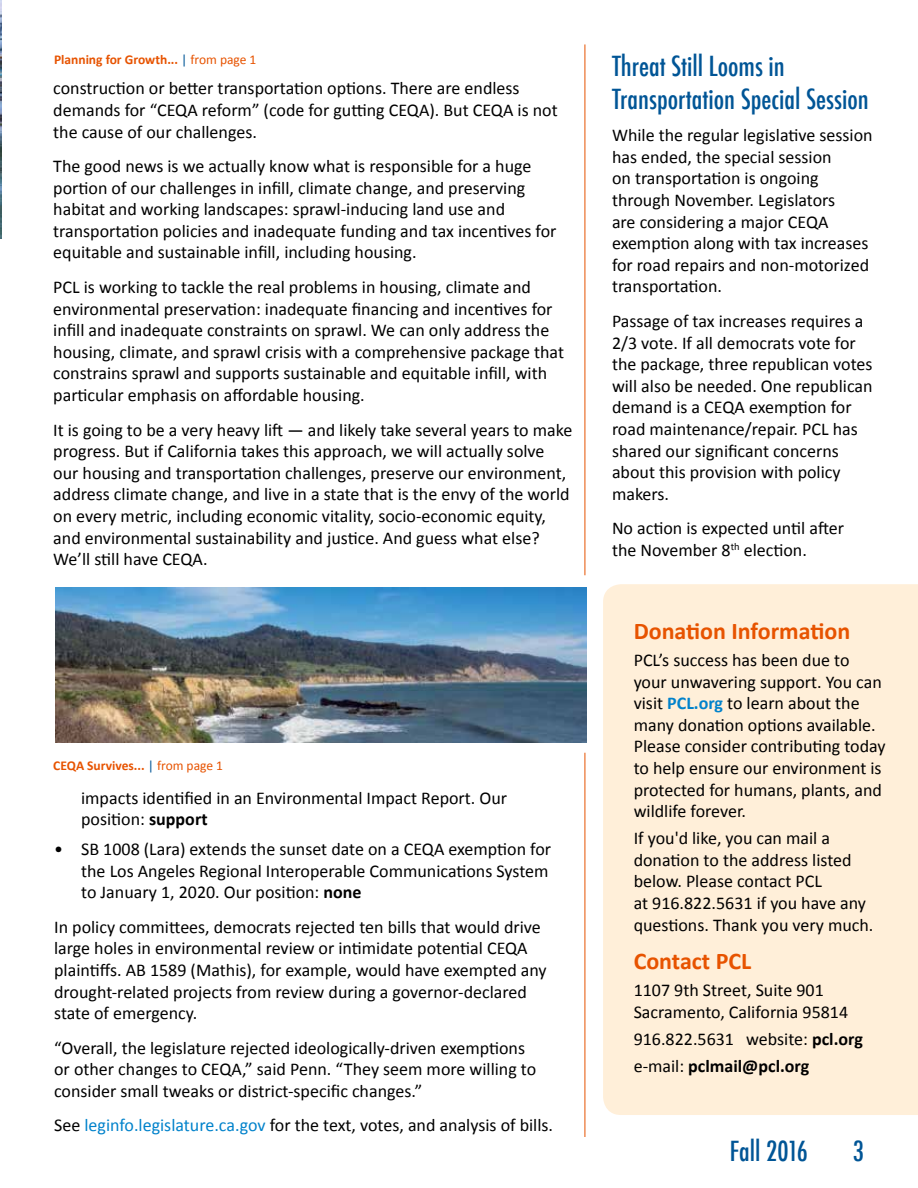
<style>
.page{position:relative;width:918px;height:1188px;background:#fff}
.page>*{position:absolute;margin:0;border:0;box-sizing:border-box;transform-origin:0 0}
.t1{font:500 condensed 27px/32.4px "Futura";color:#005596}
.t2{font:700 24px "Calibri";color:#e75300}
.t3{font:18px/21.6px "Calibri";color:#000}
.t4{font:700 13.5px "Calibri";color:#e75300}
.s1{font-weight:400;color:#005596}
.s2{font-weight:400}
.s3{font-weight:700}
.s4{color:#0082cb}
.s5{font-weight:700;color:#0082cb}
</style>
<div class="page">
<div style="left:603px;top:584px;width:315px;height:531px;background:#ffefd9"></div>
<hr style="left:585px;top:44px;width:1px;height:531px;background:#e75300">
<hr style="left:585px;top:753px;width:1px;height:384px;background:#e75300">
<img style="left:0;top:0;width:1px;height:239px">
<img style="left:55px;top:587px;width:532px;height:156px">
<p class="t4" style="left:54px;top:51px;width:204px">Planning for Growth... <span class="s1">|</span> <span class="s2">from page 1</span></p>
<h1 class="t1" style="left:612px;top:50px;width:258px">Threat Still Looms in<br>Transportation Special Session</h1>
<p class="t3" style="left:612px;top:124px;width:262px">While the regular legislative session has ended, the special session<br>on transportation is ongoing through November. Legislators<br>are considering a major CEQA exemption along with tax increases for road repairs and non-motorized transportation.</p>
<p class="t3" style="left:612px;top:310px;width:262px">Passage of tax increases requires a<br>2/3 vote. If all democrats vote for the package, three republican votes will also be needed. One republican demand is a CEQA exemption for road maintenance/repair. PCL has shared our significant concerns about this provision with policy makers.</p>
<p class="t3" style="left:612px;top:518px;width:234px">No action is expected until after the November 8<sup>th</sup> election.</p>
<p class="t3" style="left:53px;top:78px;width:506px">construction or better transportation options. There are endless demands for “CEQA reform” (code for gutting CEQA). But CEQA is not the cause of our challenges.</p>
<p class="t3" style="left:53px;top:155px;width:505px">The good news is we actually know what is responsible for a huge portion of our challenges in infill, climate change, and preserving habitat and working landscapes: sprawl-inducing land use and transportation policies and inadequate funding and tax incentives for equitable and sustainable infill, including housing.</p>
<p class="t3" style="left:53px;top:276px;width:512px">PCL is working to tackle the real problems in housing, climate and environmental preservation: inadequate financing and incentives for infill and inadequate constraints on sprawl. We can only address the housing, climate, and sprawl crisis with a comprehensive package that constrains sprawl and supports sustainable and equitable infill, with particular emphasis on affordable housing.</p>
<p class="t3" style="left:53px;top:419px;width:521px">It is going to be a very heavy lift — and likely take several years to make progress. But if California takes this approach, we will actually solve our housing and transportation challenges, preserve our environment, address climate change, and live in a state that is the envy of the world on every metric, including economic vitality, socio-economic equity, and environmental sustainability and justice. And guess what else?<br>We’ll still have CEQA.</p>
<p class="t4" style="left:53px;top:757px;width:171px">CEQA Survives... <span class="s1">|</span> <span class="s2">from page 1</span></p>
<p class="t3" style="left:81px;top:787px;width:428px">impacts identified in an Environmental Impact Report. Our position: <span class="s3">support</span></p>
<p class="t3" style="left:81px;top:838px;width:472px;text-indent:-27px">• SB 1008 (Lara) extends the sunset date on a CEQA exemption for the Los Angeles Regional Interoperable Communications System to January 1, 2020. Our position: <span class="s3">none</span></p>
<p class="t3" style="left:54px;top:916px;width:494px">In policy committees, democrats rejected ten bills that would drive large holes in environmental review or intimidate potential CEQA plaintiffs. AB 1589 (Mathis), for example, would have exempted any drought-related projects from review during a governor-declared state of emergency.</p>
<p class="t3" style="left:54px;top:1037px;width:484px">“Overall, the legislature rejected ideologically-driven exemptions or other changes to CEQA,” said Penn. “They seem more willing to consider small tweaks or district-specific changes.”</p>
<p class="t3" style="left:54px;top:1115px;width:500px">See <span class="s4">leginfo.legislature.ca.gov</span> for the text, votes, and analysis of bills.</p>
<h2 class="t2" style="left:634px;top:616px;width:218px">Donation Information</h2>
<p class="t3" style="left:634px;top:649px;width:253px">PCL’s success has been due to your unwavering support. You can visit <span class="s5">PCL.org</span> to learn about the many donation options available.<br>Please consider contributing today to help ensure our environment is protected for humans, plants, and wildlife forever.</p>
<p class="t3" style="left:634px;top:827px;width:241px">If you'd like, you can mail a donation to the address listed below. Please contact PCL<br>at 916.822.5631 if you have any questions. Thank you very much.</p>
<h2 class="t2" style="left:634px;top:946px;width:119px">Contact PCL</h2>
<p class="t3" style="left:634px;top:979px;width:216px">1107 9th Street, Suite 901<br>Sacramento, California 95814</p>
<p class="t3" style="left:634px;top:1025px;width:231px;line-height:27px">916.822.5631 website: <span class="s3">pcl.org </span>e-mail: <span class="s3">pclmail@pcl.org</span></p>
<h1 class="t1" style="left:730px;top:1135px;width:80px">Fall 2016</h1>
<h1 class="t1" style="left:853px;top:1135px;width:13px">3</h1>
</div>
